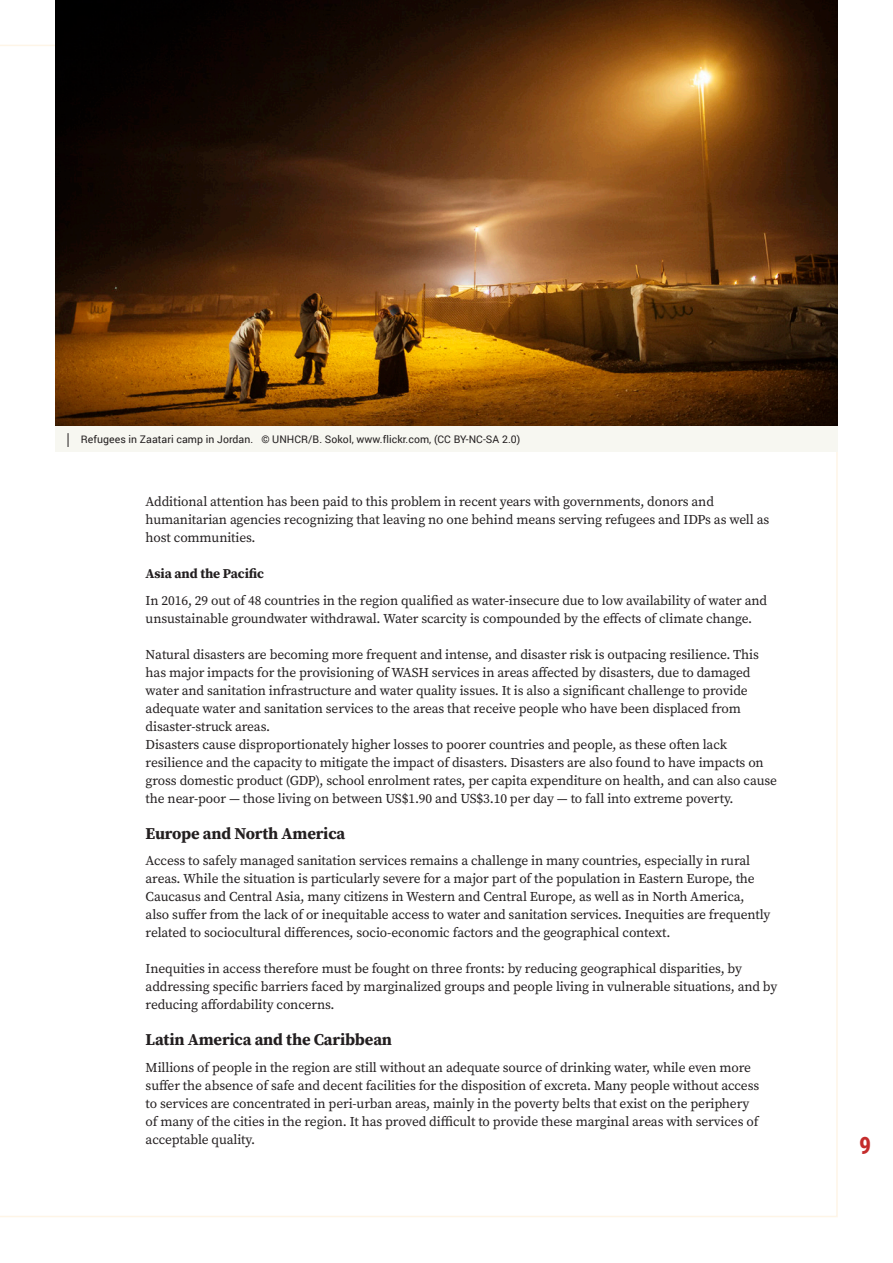
<style>
.page{position:relative;width:893px;height:1263px;background:#fff}
.page>*{position:absolute;margin:0;border:0;box-sizing:border-box;transform-origin:0 0}
.t1{font:700 24px "Roboto Condensed";color:#c42c2c}
.SubPara_TITLE{font:700 16.5px "Source Serif Pro";letter-spacing:-.01em;color:#231f20}
.Body{font:13.5px/18px "Source Serif Pro";letter-spacing:-.01em;color:#231f20}
.SubPara_TITLE-2{font:700 13.5px "Source Serif Pro";letter-spacing:-.01em;color:#231f20}
.Picture_Source{font:10.5px "Roboto";letter-spacing:.005em;color:#231f20}
</style>
<div class="page">
<div style="left:55px;top:426px;width:783px;height:25px;background:#f7f7f1"></div>
<svg style="left:68px;top:433px;width:1px;height:14px"></svg>
<img style="left:55px;top:0;width:783px;height:426px">
<p class="Picture_Source" style="left:81px;top:431px;width:441px">Refugees in Zaatari camp in Jordan. © UNHCR/B. Sokol, www.flickr.com, (CC BY-NC-SA 2.0)</p>
<p class="Body" style="left:146px;top:493px;width:625px">Additional attention has been paid to this problem in recent years with governments, donors and humanitarian agencies recognizing that leaving no one behind means serving refugees and IDPs as well as host communities.</p>
<p class="SubPara_TITLE-2" style="left:146px;top:564px;width:120px">Asia and the Pacific</p>
<p class="Body" style="left:146px;top:591px;width:623px">In 2016, 29 out of 48 countries in the region qualified as water-insecure due to low availability of water and unsustainable groundwater withdrawal. Water scarcity is compounded by the effects of climate change.</p>
<p class="Body" style="left:146px;top:645px;width:615px">Natural disasters are becoming more frequent and intense, and disaster risk is outpacing resilience. This has major impacts for the provisioning of WASH services in areas affected by disasters, due to damaged water and sanitation infrastructure and water quality issues. It is also a significant challenge to provide adequate water and sanitation services to the areas that receive people who have been displaced from disaster-struck areas.</p>
<p class="Body" style="left:146px;top:735px;width:633px">Disasters cause disproportionately higher losses to poorer countries and people, as these often lack resilience and the capacity to mitigate the impact of disasters. Disasters are also found to have impacts on gross domestic product (GDP), school enrolment rates, per capita expenditure on health, and can also cause the near-poor — those living on between US$1.90 and US$3.10 per day — to fall into extreme poverty.</p>
<p class="SubPara_TITLE" style="left:146px;top:822px;width:201px">Europe and North America</p>
<p class="Body" style="left:146px;top:852px;width:626px">Access to safely managed sanitation services remains a challenge in many countries, especially in rural areas. While the situation is particularly severe for a major part of the population in Eastern Europe, the Caucasus and Central Asia, many citizens in Western and Central Europe, as well as in North America, also suffer from the lack of or inequitable access to water and sanitation services. Inequities are frequently related to sociocultural differences, socio-economic factors and the geographical context.</p>
<p class="Body" style="left:146px;top:960px;width:633px">Inequities in access therefore must be fought on three fronts: by reducing geographical disparities, by addressing specific barriers faced by marginalized groups and people living in vulnerable situations, and by reducing affordability concerns.</p>
<p class="SubPara_TITLE" style="left:146px;top:1028px;width:248px">Latin America and the Caribbean</p>
<p class="Body" style="left:146px;top:1058px;width:615px">Millions of people in the region are still without an adequate source of drinking water, while even more suffer the absence of safe and decent facilities for the disposition of excreta. Many people without access to services are concentrated in peri-urban areas, mainly in the poverty belts that exist on the periphery of many of the cities in the region. It has proved difficult to provide these marginal areas with services of acceptable quality.</p>
<h1 class="t1" style="left:859px;top:1129px;width:14px">9</h1>
</div>
